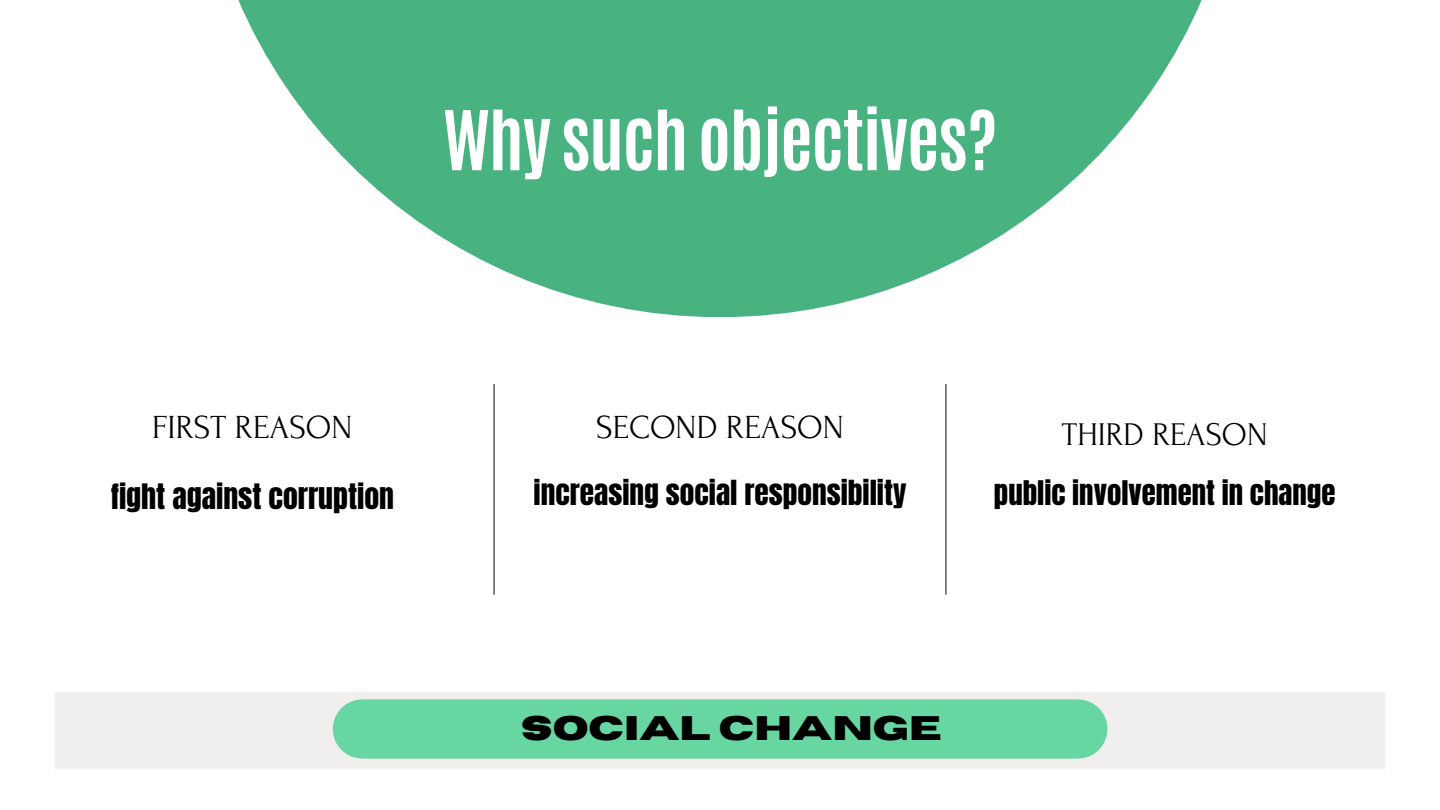
<style>
.page{position:relative;width:1440px;height:810px;background:#fff}
.page>*{position:absolute;margin:0;border:0;box-sizing:border-box;transform-origin:0 0}
.t1{font:700 70px "Antonio";letter-spacing:-.02em;color:#fff}
.t2{font:700 33.9px "Horizon";color:#000}
.t3{font:33.7px "Forum";color:#000}
.t4{font:33px "Forum";color:#000}
.t5{font:29.8px "Anton";color:#000}
.t6{font:29.4px "Anton";color:#000}
.t7{font:28.9px "Anton";color:#000}
</style>
<div class="page">
<svg style="left:238px;top:0;width:964px;height:317px;fill:#48b281"></svg>
<div style="left:55px;top:692px;width:1330px;height:77px;background:#f1eeee"></div>
<hr style="left:494px;top:384px;width:1px;height:211px;background:#000">
<hr style="left:946px;top:384px;width:1px;height:211px;background:#000">
<div style="left:362px;top:699px;width:716px;height:60px;background:#68d6a3"></div>
<h1 class="t1" style="left:443px;top:90px;width:556px">Why such objectives?</h1>
<p class="t3" style="left:152px;top:410px;width:202px">FIRST REASON</p>
<h2 class="t5" style="left:111px;top:475px;width:285px">fight against corruption</h2>
<p class="t3" style="left:596px;top:410px;width:249px">SECOND REASON</p>
<h2 class="t6" style="left:534px;top:471px;width:374px">increasing social responsibility</h2>
<p class="t4" style="left:1062px;top:416px;width:208px">THIRD REASON</p>
<h2 class="t7" style="left:994px;top:472px;width:343px">public involvement in change</h2>
<h3 class="t2" style="left:521px;top:712px;width:422px">SOCIAL CHANGE</h3>
</div>
